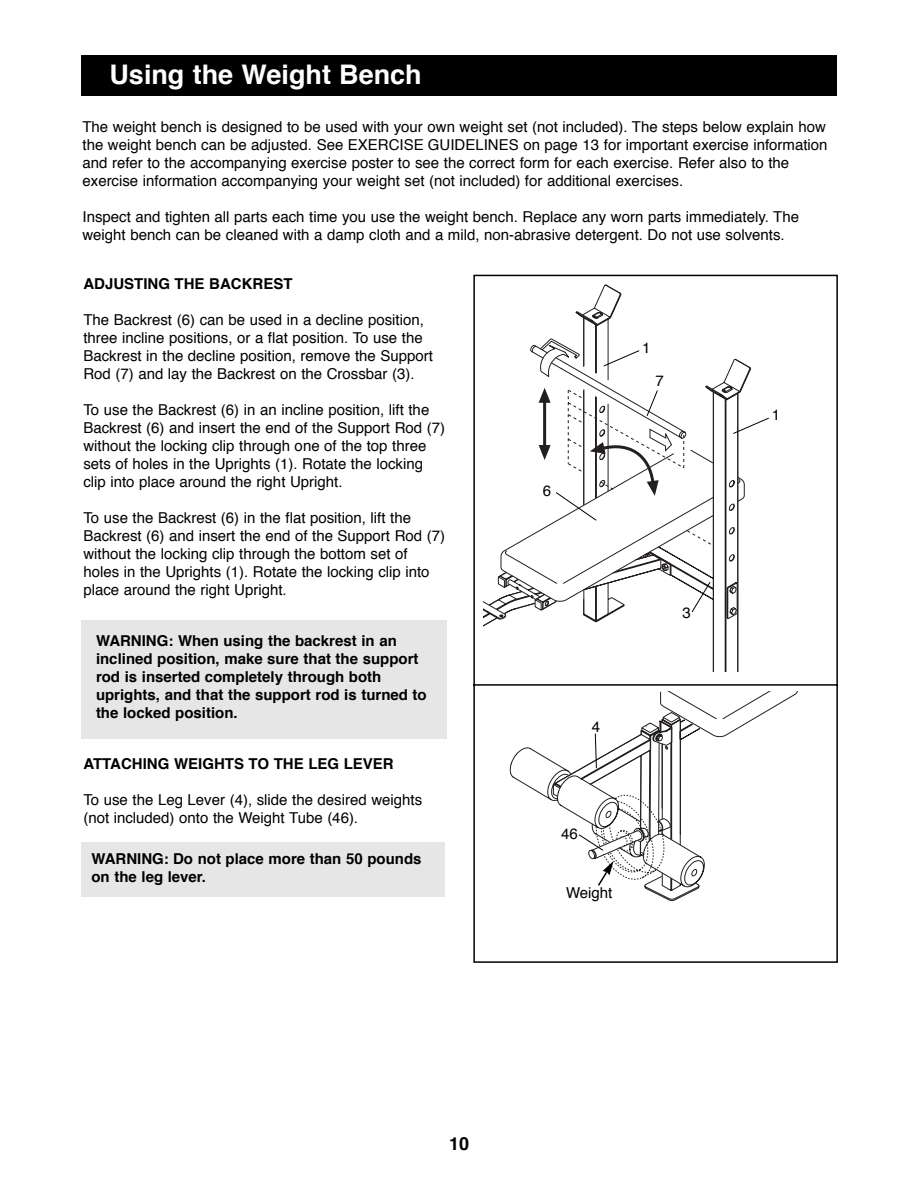
<style>
.page{position:relative;width:918px;height:1188px;background:#fff}
.page>*{position:absolute;margin:0;border:0;box-sizing:border-box;transform-origin:0 0}
.t1{font:700 27px "Helvetica";color:#fff}
.t2{font:700 18px "Helvetica";color:#000}
.t3{font:15px/18px "Helvetica";color:#000}
.t4{font:700 15px/18px "Helvetica";color:#000}
</style>
<div class="page">
<svg style="left:473px;top:274px;width:365px;height:689px"></svg>
<div style="left:481px;top:692px;width:344px;height:264px;background:#fff"></div>
<div style="left:483px;top:282px;width:346px;height:389px;background:#fff"></div>
<svg style="left:483px;top:284px;width:315px;height:617px"></svg>
<div style="left:81px;top:56px;width:756px;height:40px;background:#000"></div>
<div style="left:81px;top:842px;width:364px;height:55px;background:#e6e6e6"></div>
<div style="left:81px;top:620px;width:365px;height:118px;background:#e6e6e6"></div>
<h1 class="t1" style="left:110px;top:65px;width:314px">Using the Weight Bench</h1>
<p class="t3" style="left:82px;top:119px;width:747px">The weight bench is designed to be used with your own weight set (not included). The steps below explain how the weight bench can be adjusted. See EXERCISE GUIDELINES on page 13 for important exercise information and refer to the accompanying exercise poster to see the correct form for each exercise. Refer also to the exercise information accompanying your weight set (not included) for additional exercises.</p>
<p class="t3" style="left:82px;top:209px;width:718px">Inspect and tighten all parts each time you use the weight bench. Replace any worn parts immediately. The weight bench can be cleaned with a damp cloth and a mild, non-abrasive detergent. Do not use solvents.</p>
<p class="t4" style="left:83px;top:276px;width:211px">ADJUSTING THE BACKREST</p>
<p class="t3" style="left:83px;top:312px;width:351px">The Backrest (6) can be used in a decline position, three incline positions, or a flat position. To use the Backrest in the decline position, remove the Support Rod (7) and lay the Backrest on the Crossbar (3).</p>
<p class="t3" style="left:83px;top:402px;width:363px">To use the Backrest (6) in an incline position, lift the Backrest (6) and insert the end of the Support Rod (7) without the locking clip through one of the top three sets of holes in the Uprights (1). Rotate the locking clip into place around the right Upright.</p>
<p class="t3" style="left:83px;top:510px;width:363px">To use the Backrest (6) in the flat position, lift the Backrest (6) and insert the end of the Support Rod (7) without the locking clip through the bottom set of holes in the Uprights (1). Rotate the locking clip into place around the right Upright.</p>
<p class="t3" style="left:642px;top:340px;width:10px">1</p>
<p class="t3" style="left:656px;top:373px;width:10px">7</p>
<p class="t3" style="left:772px;top:408px;width:10px">1</p>
<p class="t3" style="left:543px;top:483px;width:10px">6</p>
<p class="t4" style="left:96px;top:633px;width:332px">WARNING: When using the backrest in an inclined position, make sure that the support rod is inserted completely through both uprights, and that the support rod is turned to the locked position.</p>
<p class="t4" style="left:83px;top:757px;width:312px">ATTACHING WEIGHTS TO THE LEG LEVER</p>
<p class="t3" style="left:83px;top:793px;width:340px">To use the Leg Lever (4), slide the desired weights (not included) onto the Weight Tube (46).</p>
<p class="t4" style="left:92px;top:851px;width:332px">WARNING: Do not place more than 50 pounds on the leg lever.</p>
<p class="t3" style="left:592px;top:719px;width:10px">4</p>
<p class="t3" style="left:561px;top:826px;width:18px">46</p>
<p class="t3" style="left:566px;top:885px;width:48px">Weight</p>
<p class="t3" style="left:683px;top:605px;width:10px">3</p>
<p class="t2" style="left:449px;top:1137px;width:22px">10</p>
</div>
